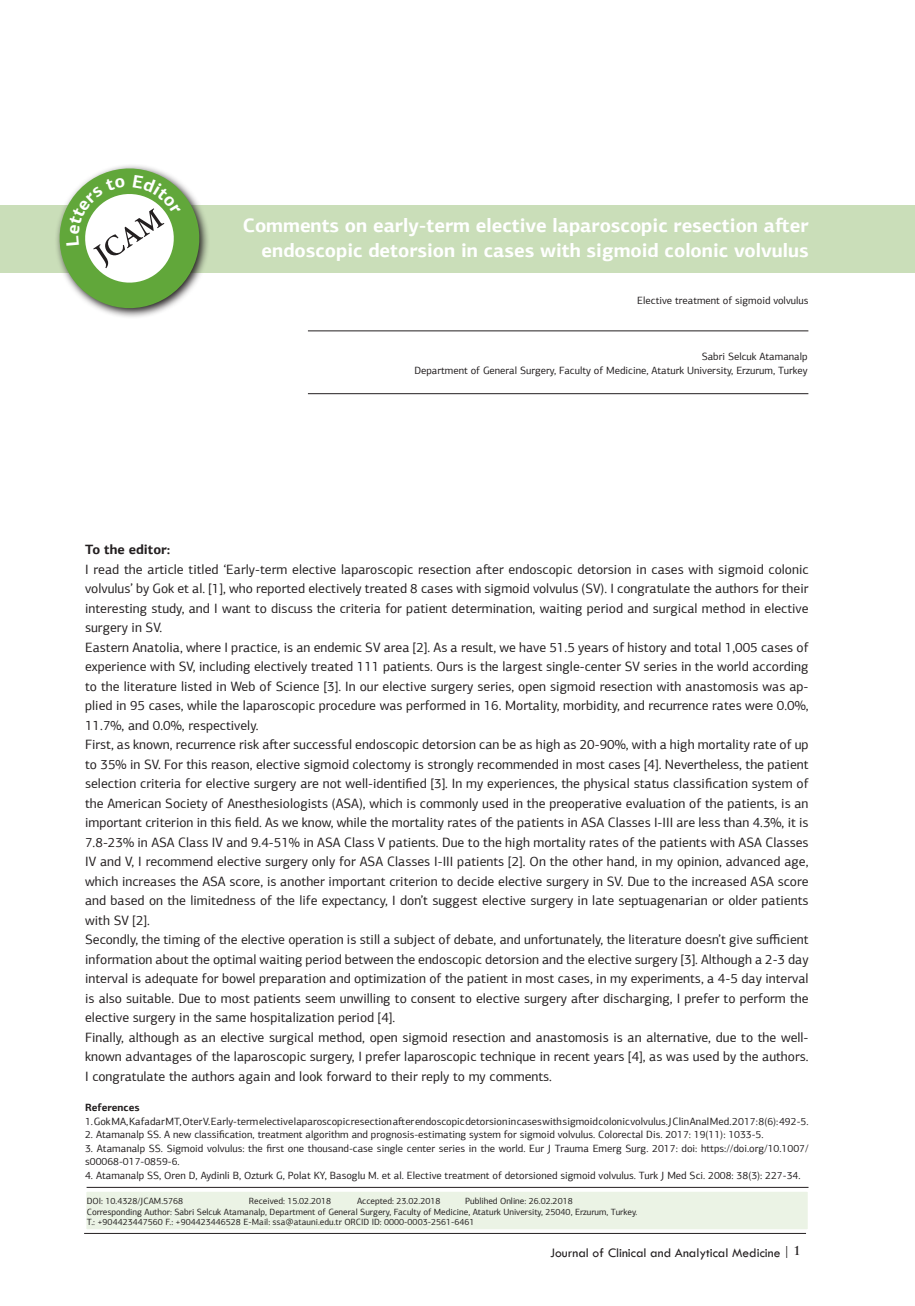
<style>
.page{position:relative;width:915px;height:1306px;background:#fff}
.page>*{position:absolute;margin:0;border:0;box-sizing:border-box;transform-origin:0 0}
.t1{font:700 19.5px/25.5px "PF Agora Sans Pro";color:#fff;text-align:right}
.t2{font:13.5px/19.5px "PF Agora Sans Pro";color:#231f20}
.t3{font:13.5px "Tw Cen";color:#231f20}
.t4{font:700 13.5px "PF Agora Sans Pro";color:#231f20}
.t5{font:10.5px/13.5px "PF Agora Sans Pro";color:#231f20;text-align:right}
.t6{font:700 10.5px "PF Agora Sans Pro";color:#231f20}
.t7{font:9px/10.5px "PF Agora Sans Pro";color:#231f20}
</style>
<div class="page">
<div style="left:0;top:205px;width:913px;height:67px;background:#cadeb9"></div>
<div style="left:85px;top:1190px;width:724px;height:40px;background:#ebf3e5;border:2px solid #fff"></div>
<hr style="left:84px;top:1233px;width:721px;height:1px;background:#231f20">
<hr style="left:87px;top:1187px;width:721px;height:1px;background:#231f20">
<hr style="left:308px;top:330px;width:500px;height:1px;background:#231f20">
<hr style="left:308px;top:393px;width:500px;height:1px;background:#231f20">
<svg style="left:50px;top:165px;width:159px;height:152px"></svg>
<h1 class="t1" style="left:243px;top:212px;width:567px">Comments on early-term elective laparoscopic resection after endoscopic detorsion in cases with sigmoid colonic volvulus</h1>
<p class="t5" style="left:637px;top:294px;width:173px">Elective treatment of sigmoid volvulus</p>
<p class="t5" style="left:414px;top:350px;width:394px">Sabri Selcuk Atamanalp<br>Department of General Surgery, Faculty of Medicine, Ataturk University, Erzurum, Turkey</p>
<p class="t4" style="left:85px;top:541px;width:87px">To the editor:</p>
<p class="t2" style="left:85px;top:559px;width:724px">I read the article titled ‘Early-term elective laparoscopic resection after endoscopic detorsion in cases with sigmoid colonic volvulus’ by Gok et al. [1], who reported electively treated 8 cases with sigmoid volvulus (SV). I congratulate the authors for their interesting study, and I want to discuss the criteria for patient determination, waiting period and surgical method in elective surgery in SV.<br>Eastern Anatolia, where I practice, is an endemic SV area [2]. As a result, we have 51.5 years of history and total 1,005 cases of experience with SV, including electively treated 111 patients. Ours is the largest single-center SV series in the world according to the literature listed in Web of Science [3]. In our elective surgery series, open sigmoid resection with anastomosis was ap&shy;plied in 95 cases, while the laparoscopic procedure was performed in 16. Mortality, morbidity, and recurrence rates were 0.0%, 11.7%, and 0.0%, respectively.<br>First, as known, recurrence risk after successful endoscopic detorsion can be as high as 20-90%, with a high mortality rate of up to 35% in SV. For this reason, elective sigmoid colectomy is strongly recommended in most cases [4]. Nevertheless, the patient selection criteria for elective surgery are not well-identified [3]. In my experiences, the physical status classification system of the American Society of Anesthesiologists (ASA), which is commonly used in the preoperative evaluation of the patients, is an important criterion in this field. As we know, while the mortality rates of the patients in ASA Classes I-III are less than 4.3%, it is 7.8-23% in ASA Class IV and 9.4-51% in ASA Class V patients. Due to the high mortality rates of the patients with ASA Classes IV and V, I recommend elective surgery only for ASA Classes I-III patients [2]. On the other hand, in my opinion, advanced age, which increases the ASA score, is another important criterion to decide elective surgery in SV. Due to the increased ASA score and based on the limitedness of the life expectancy, I don’t suggest elective surgery in late septuagenarian or older patients with SV [2].<br>Secondly, the timing of the elective operation is still a subject of debate, and unfortunately, the literature doesn’t give sufficient information about the optimal waiting period between the endoscopic detorsion and the elective surgery [3]. Although a 2-3 day interval is adequate for bowel preparation and optimization of the patient in most cases, in my experiments, a 4-5 day interval is also suitable. Due to most patients seem unwilling to consent to elective surgery after discharging, I prefer to perform the elective surgery in the same hospitalization period [4].<br>Finally, although as an elective surgical method, open sigmoid resection and anastomosis is an alternative, due to the well&shy;known advantages of the laparoscopic surgery, I prefer laparoscopic technique in recent years [4], as was used by the authors.<br>I congratulate the authors again and look forward to their reply to my comments.</p>
<p class="t6" style="left:85px;top:1100px;width:56px">References</p>
<p class="t5" style="left:85px;top:1114px;width:724px">1. Gok MA, Kafadar MT, Oter V. Early-term elective laparoscopic resection after endoscopic detorsion in cases with sigmoid colonic volvulus. J Clin Anal Med. 2017: 8(6): 492-5.</p>
<p class="t5" style="left:85px;top:1127px;width:679px">2. Atamanalp SS. A new classification, treatment algorithm and prognosis-estimating system for sigmoid volvulus. Colorectal Dis. 2017: 19(11): 1033-5.</p>
<p class="t5" style="left:85px;top:1141px;width:724px;text-align:left">3. Atamanalp SS. Sigmoid volvulus: the first one thousand-case single center series in the world. Eur J Trauma Emerg Surg. 2017: doi: https://doi.org/10.1007/ s00068-017-0859-6.</p>
<p class="t5" style="left:85px;top:1168px;width:716px">4. Atamanalp SS, Oren D, Aydinli B, Ozturk G, Polat KY, Basoglu M. et al. Elective treatment of detorsioned sigmoid volvulus. Turk J Med Sci. 2008: 38(3): 227-34.</p>
<p class="t7" style="left:87px;top:1195px;width:552px;text-indent:378px">Publihed Online: 26.02.2018<br>Corresponding Author: Sabri Selcuk Atamanalp, Department of General Surgery, Faculty of Medicine, Ataturk University, 25040, Erzurum, Turkey.<br>T.: +904423447560 F.: +904423446528 E-Mail: ssa@atauni.edu.tr ORCID ID: 0000-0003-2561-6461</p>
<p class="t7" style="left:87px;top:1195px;width:98px">DOI: 10.4328/JCAM.5768</p>
<p class="t7" style="left:249px;top:1195px;width:84px">Received: 15.02.2018</p>
<p class="t7" style="left:357px;top:1195px;width:85px">Accepted: 23.02.2018</p>
<p class="t3" style="left:550px;top:1244px;width:252px">Journal of Clinical and Analytical Medicine <sup>|</sup> <sup>1</sup></p>
</div>
